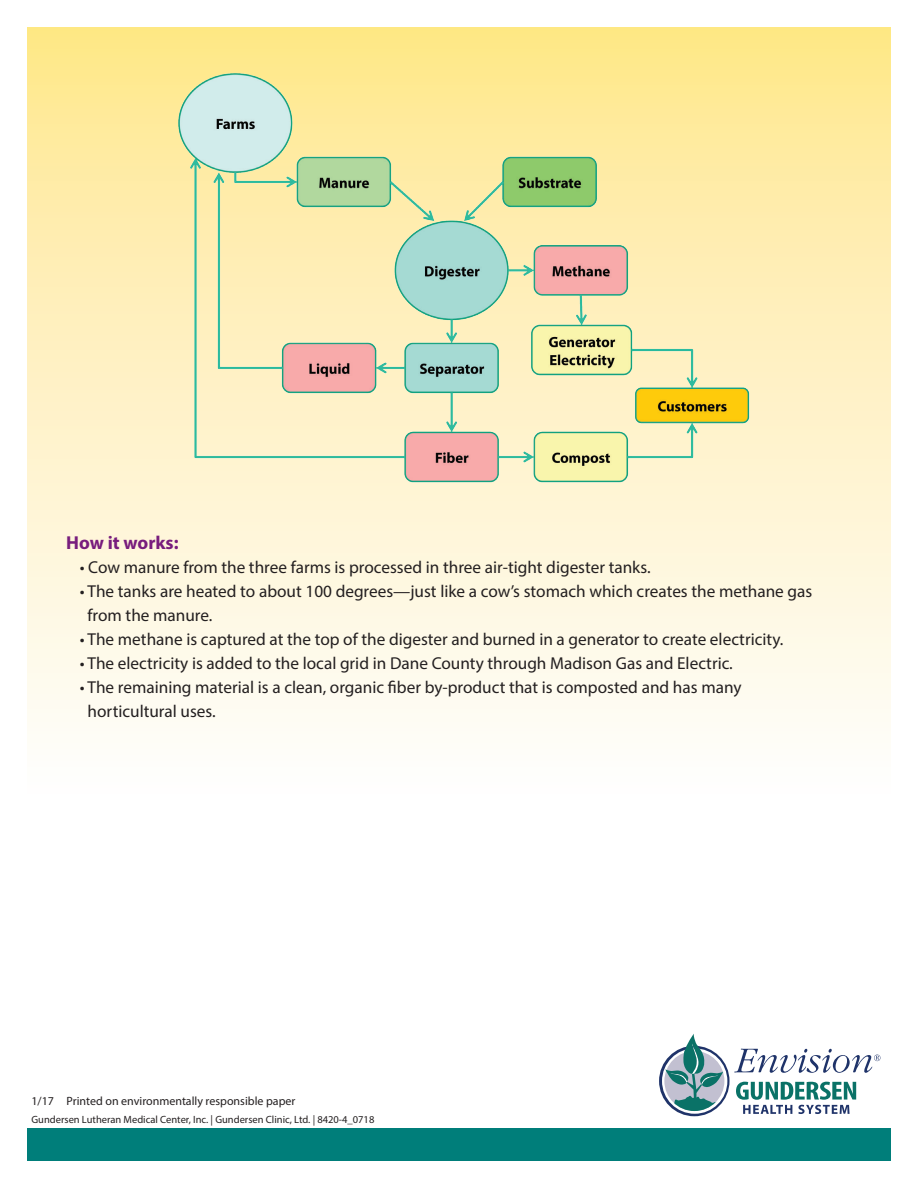
<style>
.page{position:relative;width:918px;height:1188px;background:#fff}
.page>*{position:absolute;margin:0;border:0;box-sizing:border-box;transform-origin:0 0}
.t1{font:700 18.75px "Myriad Pro";letter-spacing:-.005em;color:#781d7d}
.t2{font:17.25px/24px "Myriad Pro";color:#231f20}
.t3{font:12px "Myriad Pro";color:#231f20}
.t4{font:10.5px "Myriad Pro";color:#231f20}
</style>
<div class="page">
<div style="left:27px;top:27px;width:864px;height:769px;background:linear-gradient(to bottom,#ffe78e,#fefeff)"></div>
<div style="left:27px;top:1129px;width:864px;height:32px;background:#007e7a"></div>
<svg style="left:736px;top:1082px;width:120px;height:32px"></svg>
<svg style="left:659px;top:1046px;width:71px;height:70px"></svg>
<svg style="left:662px;top:1048px;width:65px;height:66px"></svg>
<svg style="left:665px;top:1034px;width:59px;height:77px"></svg>
<svg style="left:734px;top:1049px;width:146px;height:24px"></svg>
<img style="left:165px;top:65px;width:588px;height:440px">
<p class="t1" style="left:66px;top:531px;width:114px">How it works:</p>
<p class="t2" style="left:80px;top:555px;width:572px">• Cow manure from the three farms is processed in three air-tight digester tanks.</p>
<p class="t2" style="left:88px;top:579px;width:726px;text-indent:-8px">• The tanks are heated to about 100 degrees—just like a cow’s stomach which creates the methane gas from the manure.</p>
<p class="t2" style="left:80px;top:627px;width:705px">• The methane is captured at the top of the digester and burned in a generator to create electricity.</p>
<p class="t2" style="left:80px;top:651px;width:655px">• The electricity is added to the local grid in Dane County through Madison Gas and Electric.</p>
<p class="t2" style="left:88px;top:675px;width:655px;text-indent:-8px">• The remaining material is a clean, organic fiber by-product that is composted and has many horticultural uses.</p>
<p class="t3" style="left:32px;top:1094px;width:24px">1/17</p>
<p class="t3" style="left:67px;top:1094px;width:230px">Printed on environmentally responsible paper</p>
<p class="t4" style="left:32px;top:1113px;width:344px">Gundersen Lutheran Medical Center, Inc. | Gundersen Clinic, Ltd. | 8420-4_0718</p>
</div>
